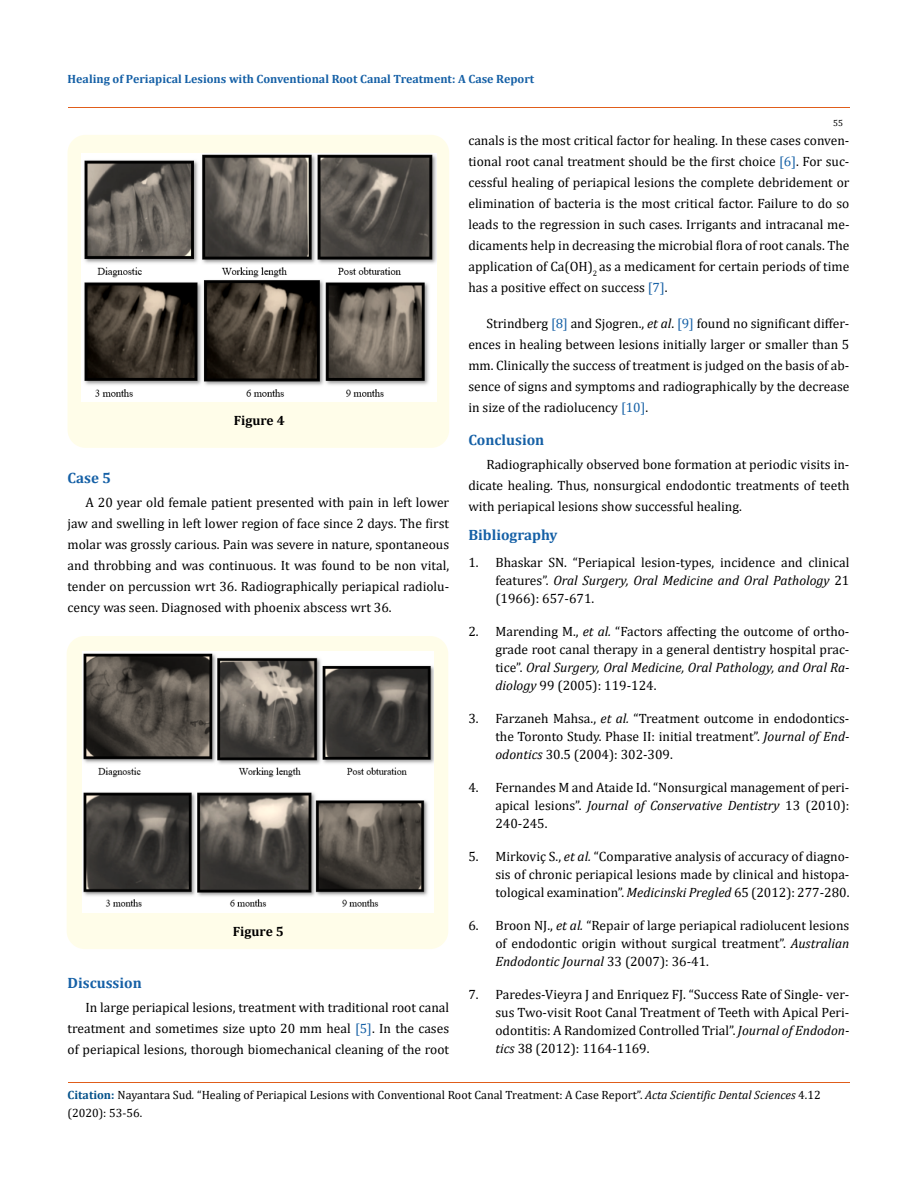
<style>
.page{position:relative;width:917px;height:1188px;background:#fff}
.page>*{position:absolute;margin:0;border:0;box-sizing:border-box;transform-origin:0 0}
.t1{font:700 15px "Cambria";color:#1560a6}
.t2{font:13.5px/21px "Cambria";color:#000;text-align:justify}
.t3{font:700 13.5px "Cambria";color:#000}
.t4{font:12px/18px "Cambria";color:#000}
.t5{font:700 12px "Cambria";color:#1560a6}
.t6{font:9px "Cambria";color:#000}
.s1{color:#1560a6}
.s2{font-style:italic}
.s3{font-weight:700;color:#035089}
</style>
<div class="page">
<div style="left:68px;top:135px;width:381px;height:313px;background:#fffde9;border-radius:18px"></div>
<img style="left:82px;top:154px;width:355px;height:248px">
<div style="left:67px;top:636px;width:381px;height:313px;background:#fffde9;border-radius:18px"></div>
<img style="left:83px;top:652px;width:351px;height:261px">
<hr style="left:68px;top:108px;width:781px;height:1px;background:#e05d1a">
<hr style="left:68px;top:1082px;width:781px;height:1px;background:#e05d1a">
<p class="t5" style="left:68px;top:70px;width:468px">Healing of Periapical Lesions with Conventional Root Canal Treatment: A Case Report</p>
<p class="t6" style="left:833px;top:118px;width:11px">55</p>
<p class="t3" style="left:234px;top:411px;width:52px">Figure 4</p>
<p class="t1" style="left:68px;top:467px;width:45px">Case 5</p>
<p class="t2" style="left:68px;top:491px;width:383px;text-indent:18px">A 20 year old female patient presented with pain in left lower jaw and swelling in left lower region of face since 2 days. The first molar was grossly carious. Pain was severe in nature, spontaneous and throbbing and was continuous. It was found to be non vital, tender on percussion wrt 36. Radiographically periapical radiolu&shy;cency was seen. Diagnosed with phoenix abscess wrt 36.</p>
<p class="t3" style="left:233px;top:922px;width:52px">Figure 5</p>
<p class="t1" style="left:68px;top:973px;width:76px">Discussion</p>
<p class="t2" style="left:68px;top:997px;width:383px;text-indent:18px">In large periapical lesions, treatment with traditional root canal treatment and sometimes size upto 20 mm heal <span class="s1">[5]</span>. In the cases of periapical lesions, thorough biomechanical cleaning of the root</p>
<p class="t2" style="left:468px;top:130px;width:382px">canals is the most critical factor for healing. In these cases conven&shy;tional root canal treatment should be the first choice <span class="s1">[6]</span>. For suc&shy;cessful healing of periapical lesions the complete debridement or elimination of bacteria is the most critical factor. Failure to do so leads to the regression in such cases. Irrigants and intracanal me&shy;dicaments help in decreasing the microbial flora of root canals. The application of Ca(OH)<sub>2</sub> as a medicament for certain periods of time has a positive effect on success <span class="s1">[7]</span>.</p>
<p class="t2" style="left:468px;top:313px;width:382px;text-indent:18px">Strindberg <span class="s1">[8]</span> and Sjogren., <span class="s2">et al</span>. <span class="s1">[9]</span> found no significant differ&shy;ences in healing between lesions initially larger or smaller than 5 mm. Clinically the success of treatment is judged on the basis of ab&shy;sence of signs and symptoms and radiographically by the decrease in size of the radiolucency <span class="s1">[10]</span>.</p>
<p class="t1" style="left:468px;top:429px;width:77px">Conclusion</p>
<p class="t2" style="left:468px;top:453px;width:382px;text-indent:18px">Radiographically observed bone formation at periodic visits in&shy;dicate healing. Thus, nonsurgical endodontic treatments of teeth with periapical lesions show successful healing.</p>
<p class="t1" style="left:468px;top:524px;width:91px">Bibliography</p>
<p class="t2" style="left:495px;top:553px;width:355px;line-height:18px;text-indent:-27px">1. Bhaskar SN. “Periapical lesion-types, incidence and clinical features”. <span class="s2">Oral Surgery, Oral Medicine and Oral Pathology</span> 21 (1966): 657-671.</p>
<p class="t2" style="left:495px;top:622px;width:355px;line-height:18px;text-indent:-27px">2. Marending M., <span class="s2">et al.</span> “Factors affecting the outcome of ortho&shy;grade root canal therapy in a general dentistry hospital prac&shy;tice”. <span class="s2">Oral Surgery, Oral Medicine, Oral Pathology, and Oral Ra&shy;diology</span> 99 (2005): 119-124.</p>
<p class="t2" style="left:495px;top:709px;width:355px;line-height:18px;text-indent:-27px">3. Farzaneh Mahsa., <span class="s2">et al.</span> “Treatment outcome in endodontics&shy;the Toronto Study. Phase II: initial treatment”. <span class="s2">Journal of End&shy;odontics</span> 30.5 (2004): 302-309.</p>
<p class="t2" style="left:495px;top:778px;width:355px;line-height:18px;text-indent:-27px">4. Fernandes M and Ataide Id. “Nonsurgical management of peri&shy;apical lesions”. <span class="s2">Journal of Conservative Dentistry</span> 13 (2010):<br>240-245.</p>
<p class="t2" style="left:495px;top:847px;width:355px;line-height:18px;text-indent:-27px">5. Mirkoviç S., <span class="s2">et al.</span> “Comparative analysis of accuracy of diagno&shy;sis of chronic periapical lesions made by clinical and histopa&shy;tological examination”. <span class="s2">Medicinski Pregled</span> 65 (2012): 277-280.</p>
<p class="t2" style="left:495px;top:916px;width:355px;line-height:18px;text-indent:-27px">6. Broon NJ., <span class="s2">et al.</span> “Repair of large periapical radiolucent lesions of endodontic origin without surgical treatment”. <span class="s2">Australian Endodontic Journal</span> 33 (2007): 36-41.</p>
<p class="t2" style="left:495px;top:985px;width:355px;line-height:18px;text-indent:-27px">7. Paredes-Vieyra J and Enriquez FJ. “Success Rate of Single- ver&shy;sus Two-visit Root Canal Treatment of Teeth with Apical Peri&shy;odontitis: A Randomized Controlled Trial”. <span class="s2">Journal of Endodon&shy;tics</span> 38 (2012): 1164-1169.</p>
<p class="t4" style="left:68px;top:1086px;width:754px"><span class="s3">Citation:</span> Nayantara Sud<span class="s2">.</span> “Healing of Periapical Lesions with Conventional Root Canal Treatment: A Case Report”. <span class="s2">Acta Scientific Dental Sciences</span> 4.12 (2020): 53-56.</p>
</div>
